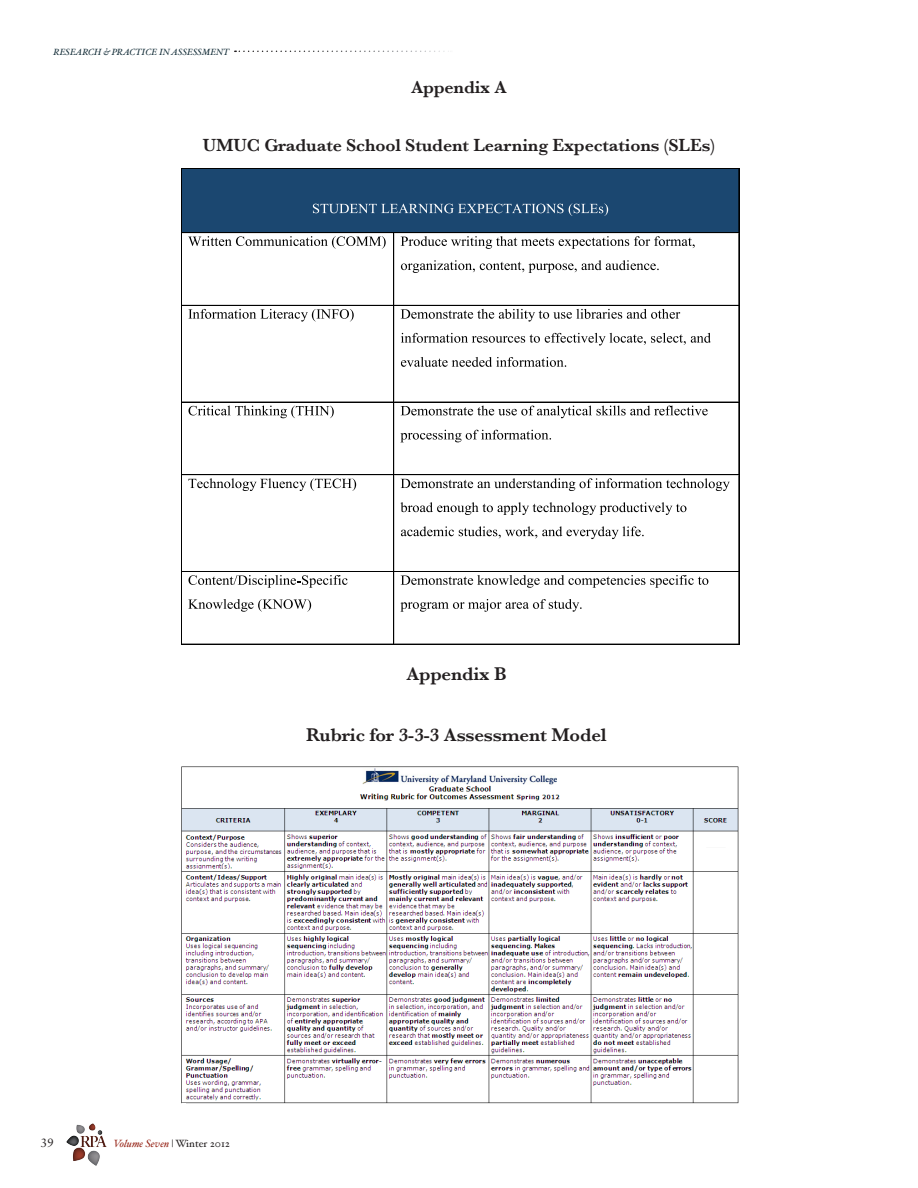
<style>
.page{position:relative;width:918px;height:1188px;background:#fff}
.page>*{position:absolute;margin:0;border:0;box-sizing:border-box;transform-origin:0 0}
.t1{font:600 18.9px "Baskerville";letter-spacing:-.01em;color:#231f20}
.t2{font:600 18px "Baskerville";letter-spacing:-.01em;color:#231f20}
.t3{font:12px "Sabon";color:#231f20}
.t4{font:italic 10.5px "Hoefler Text";color:#98281b}
.t5{font:italic 9px "Hoefler Text";color:#112b36}
.s1{font-style:normal;color:#231f20}
</style>
<div class="page">
<img style="left:66px;top:1123px;width:41px;height:43px">
<svg style="left:235px;top:51px;width:214px;height:1px"></svg>
<div style="left:182px;top:168px;width:6px;height:65px;background:#1b4770"></div>
<div style="left:733px;top:168px;width:6px;height:65px;background:#1b4770"></div>
<div style="left:188px;top:168px;width:545px;height:33px;background:#1b4770"></div>
<div style="left:188px;top:201px;width:545px;height:32px;background:#1b4770"></div>
<svg style="left:313px;top:203px;width:295px;height:13px"></svg>
<hr style="left:182px;top:168px;width:557px;height:1px;background:#000">
<hr style="left:181px;top:168px;width:1px;height:65px;background:#000">
<hr style="left:739px;top:168px;width:1px;height:65px;background:#000">
<svg style="left:188px;top:236px;width:198px;height:13px"></svg>
<svg style="left:401px;top:236px;width:294px;height:13px"></svg>
<svg style="left:401px;top:260px;width:258px;height:13px"></svg>
<hr style="left:182px;top:233px;width:212px;height:1px;background:#000">
<hr style="left:182px;top:232px;width:212px;height:1px;background:#000">
<hr style="left:394px;top:233px;width:345px;height:1px;background:#000">
<hr style="left:394px;top:232px;width:345px;height:1px;background:#000">
<hr style="left:181px;top:233px;width:1px;height:72px;background:#000">
<hr style="left:394px;top:233px;width:1px;height:72px;background:#000">
<hr style="left:393px;top:233px;width:1px;height:72px;background:#000">
<hr style="left:739px;top:233px;width:1px;height:72px;background:#000">
<svg style="left:188px;top:309px;width:166px;height:13px"></svg>
<svg style="left:401px;top:309px;width:279px;height:13px"></svg>
<svg style="left:401px;top:333px;width:310px;height:13px"></svg>
<svg style="left:401px;top:357px;width:165px;height:10px"></svg>
<hr style="left:182px;top:305px;width:212px;height:1px;background:#000">
<hr style="left:394px;top:305px;width:345px;height:1px;background:#000">
<hr style="left:181px;top:306px;width:1px;height:96px;background:#000">
<hr style="left:394px;top:306px;width:1px;height:96px;background:#000">
<hr style="left:393px;top:306px;width:1px;height:96px;background:#000">
<hr style="left:739px;top:306px;width:1px;height:96px;background:#000">
<svg style="left:188px;top:406px;width:146px;height:12px"></svg>
<svg style="left:401px;top:406px;width:307px;height:12px"></svg>
<svg style="left:400px;top:430px;width:151px;height:12px"></svg>
<hr style="left:182px;top:402px;width:212px;height:1px;background:#000">
<hr style="left:394px;top:402px;width:345px;height:1px;background:#000">
<hr style="left:181px;top:403px;width:1px;height:72px;background:#000">
<hr style="left:394px;top:403px;width:1px;height:72px;background:#000">
<hr style="left:393px;top:403px;width:1px;height:72px;background:#000">
<hr style="left:739px;top:403px;width:1px;height:72px;background:#000">
<svg style="left:188px;top:478px;width:168px;height:13px"></svg>
<svg style="left:401px;top:478px;width:329px;height:13px"></svg>
<svg style="left:400px;top:502px;width:286px;height:13px"></svg>
<svg style="left:401px;top:526px;width:243px;height:13px"></svg>
<hr style="left:182px;top:475px;width:212px;height:1px;background:#000">
<hr style="left:182px;top:474px;width:212px;height:1px;background:#000">
<hr style="left:394px;top:475px;width:345px;height:1px;background:#000">
<hr style="left:394px;top:474px;width:345px;height:1px;background:#000">
<hr style="left:181px;top:475px;width:1px;height:96px;background:#000">
<hr style="left:394px;top:475px;width:1px;height:96px;background:#000">
<hr style="left:393px;top:475px;width:1px;height:96px;background:#000">
<hr style="left:739px;top:475px;width:1px;height:96px;background:#000">
<svg style="left:188px;top:575px;width:160px;height:13px"></svg>
<svg style="left:188px;top:599px;width:123px;height:13px"></svg>
<svg style="left:401px;top:575px;width:307px;height:13px"></svg>
<svg style="left:400px;top:599px;width:182px;height:13px"></svg>
<hr style="left:182px;top:571px;width:212px;height:1px;background:#000">
<hr style="left:394px;top:571px;width:345px;height:1px;background:#000">
<hr style="left:181px;top:572px;width:1px;height:72px;background:#000">
<hr style="left:182px;top:644px;width:212px;height:1px;background:#000">
<hr style="left:394px;top:572px;width:1px;height:72px;background:#000">
<hr style="left:393px;top:572px;width:1px;height:72px;background:#000">
<hr style="left:394px;top:644px;width:345px;height:1px;background:#000">
<hr style="left:739px;top:572px;width:1px;height:72px;background:#000">
<img style="left:181px;top:766px;width:558px;height:338px">
<div style="left:705px;top:849px;width:21px;height:15px;background:#fff"></div>
<div style="left:705px;top:894px;width:21px;height:16px;background:#fff"></div>
<div style="left:705px;top:953px;width:21px;height:16px;background:#fff"></div>
<div style="left:705px;top:1014px;width:21px;height:16px;background:#fff"></div>
<div style="left:705px;top:1071px;width:21px;height:16px;background:#fff"></div>
<p class="t5" style="left:53px;top:46px;width:177px">RESEARCH &amp; PRACTICE IN ASSESSMENT</p>
<p class="t2" style="left:411px;top:77px;width:97px">Appendix A</p>
<p class="t2" style="left:203px;top:134px;width:514px">UMUC Graduate School Student Learning Expectations (SLEs)</p>
<p class="t1" style="left:407px;top:663px;width:101px">Appendix B</p>
<p class="t1" style="left:306px;top:723px;width:302px">Rubric for 3-3-3 Assessment Model</p>
<p class="t3" style="left:40px;top:1136px;width:15px">39</p>
<p class="t4" style="left:114px;top:1137px;width:118px">Volume Seven <span class="s1">| Winter 2012</span></p>
</div>
